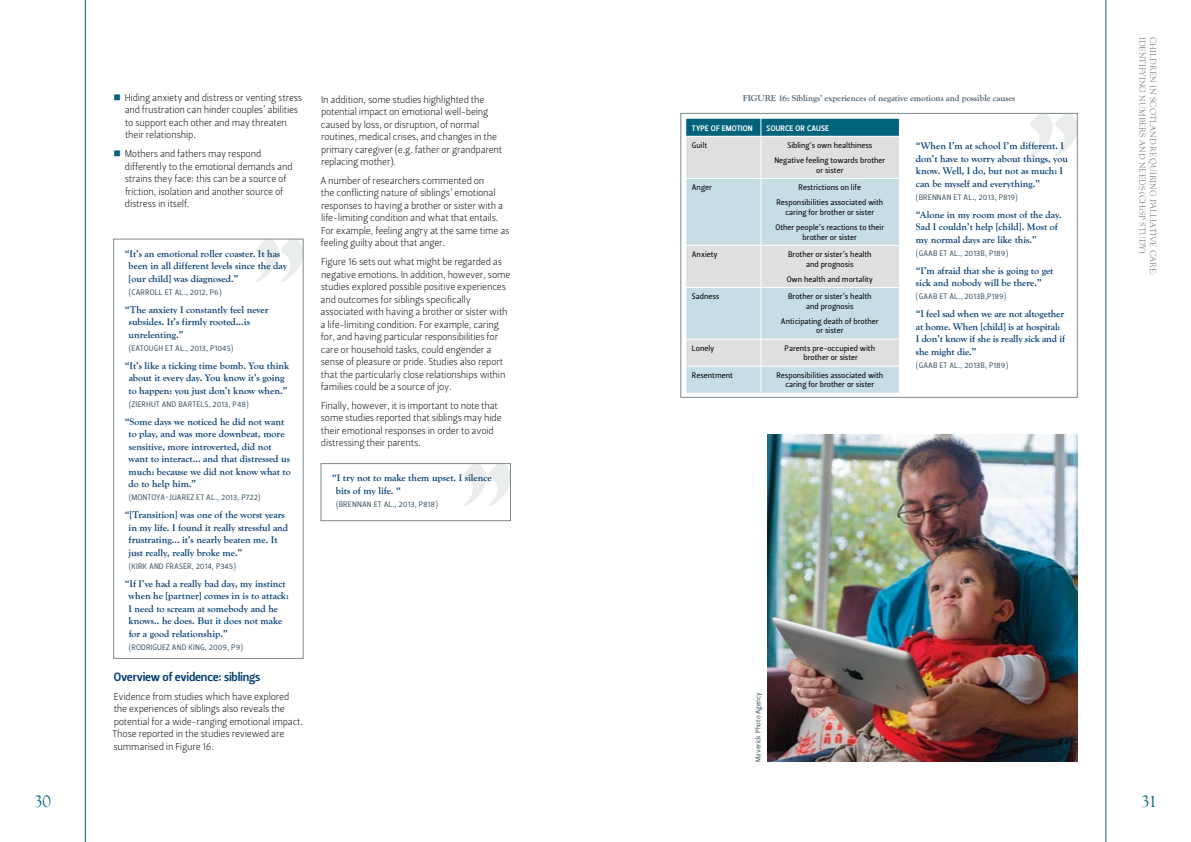
<style>
.page{position:relative;width:1191px;height:842px;background:#fff}
.page>*{position:absolute;margin:0;border:0;box-sizing:border-box;transform-origin:0 0}
.t1{font:17px "Goudy Old Style T";color:#00627b}
.t2{font:12px "Leitura Sans Grot 3";letter-spacing:-.02em;color:#003c72}
.t3{font:10px/12.5px "Leitura Sans Grot 1";letter-spacing:-.02em;color:#000}
.t4{font:700 10px/12.5px "Goudy Old Style T";color:#003c72}
.t5{font:9px "Goudy Old Style T";color:#7e888c}
.t6{font:700 9px "Goudy Old Style T";color:#445a6a}
.t7{font:8px/9.5px "Leitura Sans Grot 2";color:#000;text-align:center}
.t8{font:8px "Leitura Sans Grot 2";letter-spacing:.015em;color:#445a6a}
.t9{font:8px "Leitura Sans Grot 3";letter-spacing:.015em;color:#fff}
.t10{font:7px "Leitura Sans Grot 2";color:#445a6a}
.s1{color:#00627b}
</style>
<div class="page">
<hr style="left:1105px;top:0;width:1px;height:842px;background:#00627b">
<hr style="left:85px;top:0;width:1px;height:842px;background:#00627b">
<svg style="left:256px;top:238px;width:47px;height:44px"></svg>
<div style="left:113px;top:239px;width:190px;height:420px;border:1px solid #7e888c"></div>
<svg style="left:463px;top:465px;width:46px;height:41px"></svg>
<div style="left:321px;top:463px;width:190px;height:58px;border:1px solid #7e888c"></div>
<svg style="left:1030px;top:115px;width:45px;height:41px"></svg>
<div style="left:680px;top:113px;width:397px;height:285px;border:1px solid #7e888c"></div>
<div style="left:686px;top:137px;width:213px;height:41px;background:#dddfe1"></div>
<svg style="left:686px;top:179px;width:213px;height:214px;background:#cedde3"></svg>
<hr style="left:760px;top:137px;width:1px;height:41px;background:#fff">
<hr style="left:760px;top:179px;width:1px;height:66px;background:#fff">
<hr style="left:686px;top:245px;width:75px;height:1px;background:#fff">
<hr style="left:761px;top:245px;width:138px;height:1px;background:#fff">
<hr style="left:760px;top:246px;width:1px;height:41px;background:#fff">
<hr style="left:686px;top:287px;width:75px;height:1px;background:#fff">
<hr style="left:761px;top:287px;width:138px;height:1px;background:#fff">
<hr style="left:760px;top:288px;width:1px;height:51px;background:#fff">
<hr style="left:686px;top:339px;width:75px;height:1px;background:#fff">
<hr style="left:761px;top:339px;width:138px;height:1px;background:#fff">
<hr style="left:686px;top:366px;width:75px;height:1px;background:#fff">
<hr style="left:761px;top:366px;width:138px;height:1px;background:#fff">
<svg style="left:760px;top:339px;width:1px;height:54px"></svg>
<svg style="left:686px;top:119px;width:213px;height:17px;background:#04647d"></svg>
<img style="left:767px;top:435px;width:310px;height:327px">
<h1 class="t1" style="left:34px;top:792px;width:18px">30</h1>
<p class="t3" style="left:125px;top:91px;width:179px;text-indent:-11px"><span class="s1">■</span> Hiding anxiety and distress or venting stress and frustration can hinder couples’ abilities to support each other and may threaten their relationship.</p>
<p class="t3" style="left:125px;top:148px;width:169px;text-indent:-11px"><span class="s1">■</span> Mothers and fathers may respond differently to the emotional demands and strains they face: this can be a source of friction, isolation and another source of distress in itself.</p>
<p class="t4" style="left:129px;top:247px;width:160px;text-indent:-4px">“It’s an emotional roller coaster. It has been in all different levels since the day [our child] was diagnosed.”</p>
<p class="t8" style="left:129px;top:286px;width:94px">(CARROLL ET AL., 2012, P6)</p>
<p class="t4" style="left:128px;top:303px;width:142px;text-indent:-4px">“The anxiety I constantly feel never subsides. It’s firmly rooted…is unrelenting.”</p>
<p class="t8" style="left:129px;top:342px;width:106px">(EATOUGH ET AL., 2013, P1045)</p>
<p class="t4" style="left:125px;top:359px;width:166px;text-align:center">“It’s like a ticking time bomb. You think about it every day. You know it’s going to happen: you just don’t know when.”</p>
<p class="t8" style="left:129px;top:398px;width:122px">(ZIERHUT AND BARTELS, 2013, P48)</p>
<p class="t4" style="left:129px;top:415px;width:164px;text-indent:-4px">“Some days we noticed he did not want to play, and was more downbeat, more sensitive, more introverted, did not want to interact… and that distressed us much: because we did not know what to do to help him.”</p>
<p class="t8" style="left:129px;top:492px;width:133px">(MONTOYA-JUAREZ ET AL., 2013, P722)</p>
<p class="t4" style="left:128px;top:509px;width:161px;text-indent:-4px">“[Transition] was one of the worst years in my life. I found it really stressful and frustrating… it’s nearly beaten me. It just really, really broke me.”</p>
<p class="t8" style="left:129px;top:560px;width:109px">(KIRK AND FRASER, 2014, P345)</p>
<p class="t4" style="left:128px;top:577px;width:162px;text-indent:-4px">“If I’ve had a really bad day, my instinct when he [partner] comes in is to attack:<br>I need to scream at somebody and he knows.. he does. But it does not make for a good relationship.”</p>
<p class="t8" style="left:129px;top:641px;width:116px">(RODRIGUEZ AND KING, 2009, P9)</p>
<p class="t2" style="left:114px;top:669px;width:148px">Overview of evidence: siblings</p>
<p class="t3" style="left:113px;top:690px;width:192px">Evidence from studies which have explored the experiences of siblings also reveals the potential for a wide-ranging emotional impact.<br>Those reported in the studies reviewed are summarised in Figure 16.</p>
<p class="t3" style="left:321px;top:93px;width:183px">In addition, some studies highlighted the potential impact on emotional well-being caused by loss, or disruption, of normal routines, medical crises, and changes in the primary caregiver (e.g. father or grandparent replacing mother).</p>
<p class="t3" style="left:320px;top:174px;width:191px">A number of researchers commented on<br>the conflicting nature of siblings’ emotional responses to having a brother or sister with a life-limiting condition and what that entails.<br>For example, feeling angry at the same time as feeling guilty about that anger.</p>
<p class="t3" style="left:321px;top:256px;width:191px">Figure 16 sets out what might be regarded as negative emotions. In addition, however, some studies explored possible positive experiences and outcomes for siblings specifically associated with having a brother or sister with a life-limiting condition. For example, caring for, and having particular responsibilities for care or household tasks, could engender a sense of pleasure or pride. Studies also report that the particularly close relationships within families could be a source of joy.</p>
<p class="t3" style="left:321px;top:399px;width:182px">Finally, however, it is important to note that some studies reported that siblings may hide their emotional responses in order to avoid distressing their parents.</p>
<p class="t4" style="left:336px;top:472px;width:157px;text-indent:-4px">“I try not to make them upset. I silence bits of my life. “</p>
<p class="t8" style="left:336px;top:498px;width:103px">(BRENNAN ET AL., 2013, P818)</p>
<p class="t6" style="left:743px;top:93px;width:274px">FIGURE 16: Siblings’ experiences of negative emotions and possible causes</p>
<p class="t9" style="left:692px;top:122px;width:62px">TYPE OF EMOTION</p>
<p class="t9" style="left:766px;top:122px;width:64px">SOURCE OR CAUSE</p>
<p class="t7" style="left:692px;top:141px;width:17px">Guilt</p>
<p class="t7" style="left:774px;top:138px;width:113px;line-height:15.2px">Sibling’s own healthiness<br>Negative feeling towards brother</p>
<p class="t7" style="left:816px;top:165px;width:29px">or sister</p>
<p class="t7" style="left:692px;top:183px;width:22px">Anger</p>
<p class="t7" style="left:776px;top:180px;width:108px;line-height:15.2px">Restrictions on life<br>Responsibilities associated with</p>
<p class="t7" style="left:775px;top:205px;width:110px;line-height:15.2px">caring for brother or sister<br>Other people’s reactions to their</p>
<p class="t7" style="left:802px;top:232px;width:56px">brother or sister</p>
<p class="t7" style="left:692px;top:250px;width:27px">Anxiety</p>
<p class="t7" style="left:788px;top:250px;width:85px">Brother or sister’s health and prognosis</p>
<p class="t7" style="left:786px;top:274px;width:88px">Own health and mortality</p>
<p class="t7" style="left:692px;top:292px;width:29px">Sadness</p>
<p class="t7" style="left:788px;top:292px;width:85px">Brother or sister’s health and prognosis</p>
<p class="t7" style="left:781px;top:316px;width:99px">Anticipating death of brother or sister</p>
<p class="t7" style="left:692px;top:343px;width:24px">Lonely</p>
<p class="t7" style="left:784px;top:343px;width:92px">Parents pre-occupied with brother or sister</p>
<p class="t7" style="left:692px;top:370px;width:43px">Resentment</p>
<p class="t7" style="left:776px;top:370px;width:108px">Responsibilities associated with caring for brother or sister</p>
<p class="t4" style="left:916px;top:140px;width:153px">“When I’m at school I’m different. I don’t have to worry about things, you know. Well, I do, but not as much: I can be myself and everything.”</p>
<p class="t8" style="left:916px;top:191px;width:103px">(BRENNAN ET AL., 2013, P819)</p>
<p class="t4" style="left:916px;top:208px;width:146px">“Alone in my room most of the day.<br>Sad I couldn’t help [child]. Most of my normal days are like this.”</p>
<p class="t8" style="left:916px;top:247px;width:94px">(GAAB ET AL., 2013B, P189)</p>
<p class="t4" style="left:916px;top:264px;width:139px">“I’m afraid that she is going to get sick and nobody will be there.”</p>
<p class="t8" style="left:916px;top:291px;width:92px">(GAAB ET AL., 2013B,P189)</p>
<p class="t4" style="left:916px;top:308px;width:151px">“I feel sad when we are not altogether at home. When [child] is at hospital:<br>I don’t know if she is really sick and if she might die.”</p>
<p class="t8" style="left:916px;top:359px;width:94px">(GAAB ET AL., 2013B, P189)</p>
<p class="t5" style="left:1147px;top:37px;width:218px;rotate:90deg">IDENTIFYING NUMBERS AND NEEDS (CHiSP STUDY)</p>
<p class="t5" style="left:1158px;top:37px;width:240px;rotate:90deg">CHILDREN IN SCOTLAND REQUIRING PALLIATIVE CARE:</p>
<p class="t10" style="left:753px;top:762px;width:71px;rotate:-90deg">Maverick Photo Agency</p>
<h1 class="t1" style="left:1141px;top:792px;width:17px">31</h1>
</div>
